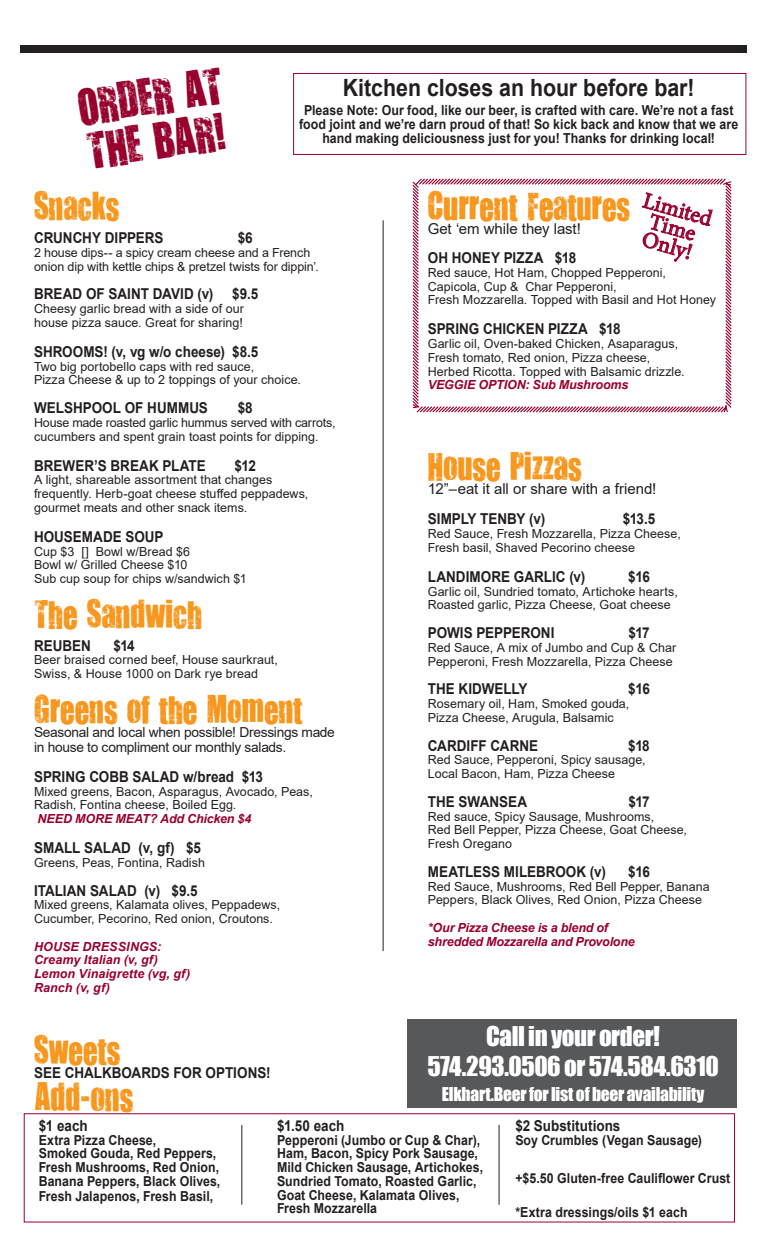
<style>
.page{position:relative;width:765px;height:1260px;background:#fff}
.page>*{position:absolute;margin:0;border:0;box-sizing:border-box;transform-origin:0 0}
.t1{font:42.5px/44.9px "You Are Loved";color:#98012d}
.t2{font:32.5px "You Are Loved";letter-spacing:-.005em;color:#f7971d}
.t3{font:25px "Impact";letter-spacing:-.02em;color:#fff}
.t4{font:700 23.75px "Arial";color:#231f20;scale:.9 1}
.t5{font:22.5px/18.8px "Minion Pro";color:#98012d;text-align:center}
.t6{font:17.5px "Impact";letter-spacing:-.015em;color:#fff}
.t7{font:700 15px "Arial";color:#231f20;scale:.9 1}
.t8{font:15px "Arial";letter-spacing:-.005em;color:#231f20}
.t9{font:700 13.75px/13.8px "Arial";letter-spacing:.005em;color:#231f20;scale:.9 1}
.t10{font:13.75px/15px "Arial";letter-spacing:-.02em;color:#231f20}
.t11{font:12.5px/13.8px "Arial";letter-spacing:.005em;color:#231f20}
.t12{font:italic 700 12.5px/13.8px "Arial";letter-spacing:-.005em;color:#98012d}
.s1{font-weight:700;font-style:italic;color:#98012d}
</style>
<div class="page">
<div style="left:21px;top:45px;width:726px;height:8px;background:#231f20"></div>
<hr style="left:383px;top:220px;width:1px;height:731px;background:#231f20">
<hr style="left:241px;top:1125px;width:1px;height:80px;background:#231f20">
<hr style="left:499px;top:1125px;width:1px;height:80px;background:#231f20">
<div style="left:293px;top:73px;width:453px;height:82px;border:1px solid #98012d"></div>
<svg style="left:412px;top:178px;width:320px;height:235px"></svg>
<svg style="left:642px;top:192px;width:71px;height:86px"></svg>
<div style="left:407px;top:1019px;width:330px;height:88px;background:#57585a"></div>
<p class="t1" style="left:75px;top:83px;width:147px;rotate:-8deg">ORDER AT<br>THE BAR!</p>
<p class="t4" style="left:343px;top:71px;width:393px">Kitchen closes an hour before bar!</p>
<p class="t9" style="left:299px;top:104px;width:489px;text-align:center">Please Note: Our food, like our beer, is crafted with care. We’re not a fast food joint and we’re darn proud of that! So kick back and know that we are hand making deliciousness just for you! Thanks for drinking local!</p>
<p class="t2" style="left:34px;top:184px;width:87px">Snacks</p>
<p class="t7" style="left:34px;top:227px;width:145px">CRUNCHY DIPPERS</p>
<p class="t7" style="left:238px;top:227px;width:18px">$6</p>
<p class="t11" style="left:34px;top:246px;width:286px">2 house dips-- a spicy cream cheese and a French onion dip with kettle chips &amp; pretzel twists for dippin’.</p>
<p class="t7" style="left:34px;top:284px;width:201px">BREAD OF SAINT DAVID (v)</p>
<p class="t7" style="left:232px;top:284px;width:30px">$9.5</p>
<p class="t11" style="left:34px;top:302px;width:211px">Cheesy garlic bread with a side of our house pizza sauce. Great for sharing!</p>
<p class="t7" style="left:34px;top:341px;width:251px">SHROOMS! (v, vg w/o cheese) $8.5</p>
<p class="t11" style="left:34px;top:359px;width:269px">Two big portobello caps with red sauce,<br>Pizza Cheese &amp; up to 2 toppings of your choice.</p>
<p class="t7" style="left:34px;top:397px;width:195px">WELSHPOOL OF HUMMUS</p>
<p class="t7" style="left:238px;top:397px;width:18px">$8</p>
<p class="t11" style="left:34px;top:416px;width:303px">House made roasted garlic hummus served with carrots, cucumbers and spent grain toast points for dipping.</p>
<p class="t7" style="left:34px;top:455px;width:192px">BREWER’S BREAK PLATE</p>
<p class="t7" style="left:235px;top:455px;width:25px">$12</p>
<p class="t11" style="left:34px;top:473px;width:276px">A light, shareable assortment that changes frequently. Herb-goat cheese stuffed peppadews, gourmet meats and other snack items.</p>
<p class="t7" style="left:34px;top:526px;width:145px">HOUSEMADE SOUP</p>
<p class="t11" style="left:34px;top:544px;width:214px">Cup $3 [] Bowl w/Bread $6<br>Bowl w/ Grilled Cheese $10<br>Sub cup soup for chips w/sandwich $1</p>
<p class="t2" style="left:34px;top:592px;width:169px">The Sandwich</p>
<p class="t7" style="left:34px;top:635px;width:65px">REUBEN</p>
<p class="t7" style="left:113px;top:635px;width:25px">$14</p>
<p class="t11" style="left:34px;top:653px;width:245px">Beer braised corned beef, House saurkraut,<br>Swiss, &amp; House 1000 on Dark rye bread</p>
<p class="t2" style="left:34px;top:687px;width:270px">Greens of the Moment</p>
<p class="t10" style="left:34px;top:724px;width:302px">Seasonal and local when possible! Dressings made in house to compliment our monthly salads.</p>
<p class="t7" style="left:34px;top:766px;width:256px">SPRING COBB SALAD w/bread $13</p>
<p class="t11" style="left:34px;top:784px;width:280px">Mixed greens, Bacon, Asparagus, Avocado, Peas,<br>Radish, Fontina cheese, Boiled Egg.<br><span class="s1">NEED MORE MEAT? Add Chicken $4</span></p>
<p class="t7" style="left:34px;top:837px;width:187px">SMALL SALAD (v, gf) $5</p>
<p class="t11" style="left:34px;top:856px;width:172px">Greens, Peas, Fontina, Radish</p>
<p class="t7" style="left:34px;top:880px;width:183px">ITALIAN SALAD (v) $9.5</p>
<p class="t11" style="left:34px;top:898px;width:248px">Mixed greens, Kalamata olives, Peppadews,<br>Cucumber, Pecorino, Red onion, Croutons.</p>
<p class="t12" style="left:34px;top:940px;width:129px">HOUSE DRESSINGS:</p>
<p class="t12" style="left:34px;top:953px;width:125px">Creamy Italian (v, gf)</p>
<p class="t12" style="left:34px;top:967px;width:158px">Lemon Vinaigrette (vg, gf)</p>
<p class="t12" style="left:34px;top:981px;width:77px">Ranch (v, gf)</p>
<p class="t2" style="left:34px;top:1028px;width:88px">Sweets</p>
<p class="t7" style="left:34px;top:1062px;width:264px">SEE CHALKBOARDS FOR OPTIONS!</p>
<p class="t2" style="left:35px;top:1075px;width:100px">Add-ons</p>
<p class="t2" style="left:428px;top:184px;width:204px">Current Features</p>
<p class="t8" style="left:428px;top:219px;width:155px">Get ‘em while they last!</p>
<p class="t7" style="left:428px;top:247px;width:166px">OH HONEY PIZZA $18</p>
<p class="t11" style="left:428px;top:266px;width:290px">Red sauce, Hot Ham, Chopped Pepperoni,<br>Capicola, Cup &amp; Char Pepperoni,<br>Fresh Mozzarella. Topped with Basil and Hot Honey</p>
<p class="t7" style="left:428px;top:319px;width:216px">SPRING CHICKEN PIZZA $18</p>
<p class="t11" style="left:428px;top:337px;width:258px">Garlic oil, Oven-baked Chicken, Asaparagus,<br>Fresh tomato, Red onion, Pizza cheese,<br>Herbed Ricotta. Topped with Balsamic drizzle.</p>
<p class="t12" style="left:428px;top:378px;width:202px">VEGGIE OPTION: Sub Mushrooms</p>
<p class="t5" style="left:646px;top:191px;width:72px;rotate:16deg">Limited<br>Time</p>
<p class="t5" style="left:645px;top:230px;width:53px;rotate:16deg">Only!</p>
<p class="t2" style="left:428px;top:444px;width:155px">House Pizzas</p>
<p class="t8" style="left:428px;top:479px;width:230px">12”–eat it all or share with a friend!</p>
<p class="t7" style="left:428px;top:509px;width:132px">SIMPLY TENBY (v)</p>
<p class="t7" style="left:623px;top:509px;width:38px">$13.5</p>
<p class="t11" style="left:428px;top:527px;width:254px">Red Sauce, Fresh Mozzarella, Pizza Cheese,<br>Fresh basil, Shaved Pecorino cheese</p>
<p class="t7" style="left:428px;top:566px;width:176px">LANDIMORE GARLIC (v)</p>
<p class="t7" style="left:628px;top:566px;width:25px">$16</p>
<p class="t11" style="left:428px;top:584px;width:252px">Garlic oil, Sundried tomato, Artichoke hearts,<br>Roasted garlic, Pizza Cheese, Goat cheese</p>
<p class="t7" style="left:428px;top:622px;width:142px">POWIS PEPPERONI</p>
<p class="t7" style="left:628px;top:622px;width:25px">$17</p>
<p class="t11" style="left:428px;top:641px;width:250px">Red Sauce, A mix of Jumbo and Cup &amp; Char<br>Pepperoni, Fresh Mozzarella, Pizza Cheese</p>
<p class="t7" style="left:428px;top:679px;width:112px">THE KIDWELLY</p>
<p class="t7" style="left:628px;top:679px;width:25px">$16</p>
<p class="t11" style="left:428px;top:697px;width:203px">Rosemary oil, Ham, Smoked gouda,<br>Pizza Cheese, Arugula, Balsamic</p>
<p class="t7" style="left:428px;top:735px;width:124px">CARDIFF CARNE</p>
<p class="t7" style="left:628px;top:735px;width:25px">$18</p>
<p class="t11" style="left:428px;top:753px;width:219px">Red Sauce, Pepperoni, Spicy sausage,<br>Local Bacon, Ham, Pizza Cheese</p>
<p class="t7" style="left:428px;top:791px;width:112px">THE SWANSEA</p>
<p class="t7" style="left:628px;top:791px;width:25px">$17</p>
<p class="t11" style="left:428px;top:809px;width:261px">Red sauce, Spicy Sausage, Mushrooms,<br>Red Bell Pepper, Pizza Cheese, Goat Cheese,<br>Fresh Oregano</p>
<p class="t7" style="left:428px;top:861px;width:199px">MEATLESS MILEBROOK (v)</p>
<p class="t7" style="left:628px;top:861px;width:25px">$16</p>
<p class="t11" style="left:428px;top:879px;width:283px">Red Sauce, Mushrooms, Red Bell Pepper, Banana<br>Peppers, Black Olives, Red Onion, Pizza Cheese</p>
<p class="t12" style="left:428px;top:921px;width:208px">*Our Pizza Cheese is a blend of shredded Mozzarella and Provolone</p>
<p class="t3" style="left:486px;top:1017px;width:175px">Call in your order!</p>
<p class="t3" style="left:427px;top:1047px;width:293px">574.293.0506 or 574.584.6310</p>
<p class="t6" style="left:442px;top:1080px;width:264px">Elkhart.Beer for list of beer availability</p>
<p class="t7" style="left:39px;top:1115px;width:56px">$1 each</p>
<p class="t9" style="left:39px;top:1133px;width:203px">Extra Pizza Cheese,<br>Smoked Gouda, Red Peppers,<br>Fresh Mushrooms, Red Onion,<br>Banana Peppers, Black Olives,</p>
<p class="t9" style="left:39px;top:1189px;width:195px">Fresh Jalapenos, Fresh Basil,</p>
<p class="t7" style="left:277px;top:1115px;width:76px">$1.50 each</p>
<p class="t9" style="left:277px;top:1133px;width:230px">Pepperoni (Jumbo or Cup &amp; Char),<br>Ham, Bacon, Spicy Pork Sausage,<br>Mild Chicken Sausage, Artichokes,<br>Sundried Tomato, Roasted Garlic,<br>Goat Cheese, Kalamata Olives,<br>Fresh Mozzarella</p>
<p class="t7" style="left:515px;top:1115px;width:118px">$2 Substitutions</p>
<p class="t9" style="left:515px;top:1133px;width:209px">Soy Crumbles (Vegan Sausage)</p>
<p class="t9" style="left:515px;top:1172px;width:240px">+$5.50 Gluten-free Cauliflower Crust</p>
<p class="t9" style="left:515px;top:1205px;width:193px">*Extra dressings/oils $1 each</p>
</div>
